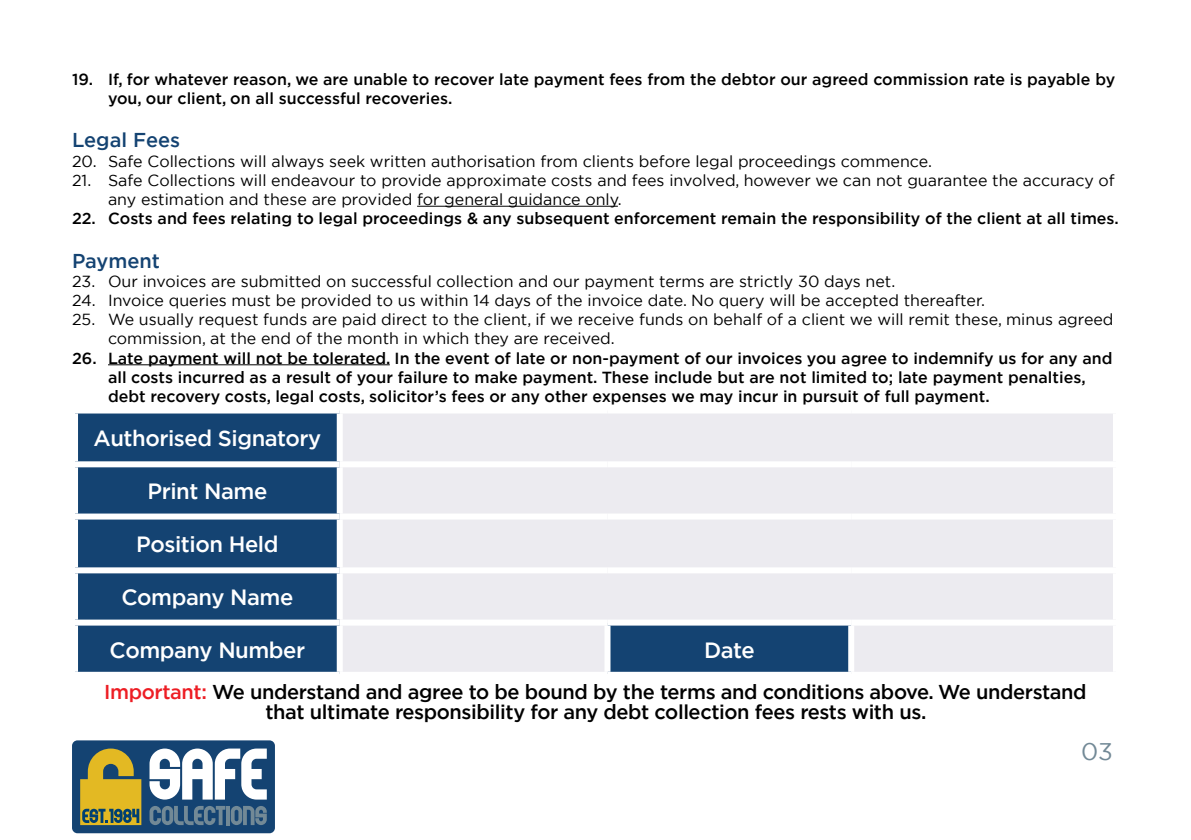
<style>
.page{position:relative;width:1191px;height:840px;background:#fff}
.page>*{position:absolute;margin:0;border:0;box-sizing:border-box;transform-origin:0 0}
.t1{font:24px "Gotham";color:#728996}
.t2{font:500 22px "Gotham";letter-spacing:-.02em;color:#fff}
.t3{font:500 20px/20px "Gotham";letter-spacing:-.02em;color:#000;text-align:center}
.t4{font:500 20px "Gotham";color:#144372}
.t5{font:16px/19.2px "Gotham";color:#000}
.t6{font:500 16px/19.2px "Gotham";color:#000}
.s1{color:#ed1d24}
</style>
<div class="page">
<div style="left:72px;top:740px;width:203px;height:92px;background:#144372;border-radius:5px"></div>
<svg style="left:80px;top:748px;width:61px;height:76px"></svg>
<svg style="left:149px;top:748px;width:118px;height:51px"></svg>
<hr style="left:226px;top:805px;width:4px;height:19px;background:#728996">
<svg style="left:149px;top:806px;width:76px;height:18px"></svg>
<svg style="left:231px;top:806px;width:36px;height:18px"></svg>
<hr style="left:417px;top:206px;width:201px;height:1px;background:#000">
<hr style="left:108px;top:364px;width:282px;height:1px;background:#000">
<div style="left:78px;top:413px;width:259px;height:258px;background:#144372"></div>
<svg style="left:343px;top:413px;width:770px;height:258px;background:#dfe1e8"></svg>
<div style="left:340px;top:461px;width:267px;height:6px;background:#fff"></div>
<div style="left:607px;top:461px;width:244px;height:6px;background:#fff"></div>
<div style="left:851px;top:461px;width:268px;height:6px;background:#fff"></div>
<div style="left:340px;top:513px;width:267px;height:6px;background:#fff"></div>
<div style="left:607px;top:513px;width:244px;height:6px;background:#fff"></div>
<div style="left:851px;top:513px;width:268px;height:6px;background:#fff"></div>
<div style="left:340px;top:567px;width:267px;height:6px;background:#fff"></div>
<div style="left:607px;top:567px;width:244px;height:6px;background:#fff"></div>
<div style="left:851px;top:567px;width:268px;height:6px;background:#fff"></div>
<div style="left:340px;top:619px;width:267px;height:6px;background:#fff"></div>
<div style="left:607px;top:619px;width:244px;height:6px;background:#fff"></div>
<div style="left:604px;top:625px;width:6px;height:46px;background:#fff"></div>
<div style="left:851px;top:619px;width:268px;height:6px;background:#fff"></div>
<div style="left:848px;top:625px;width:6px;height:46px;background:#fff"></div>
<div style="left:72px;top:461px;width:268px;height:6px;background:#fff"></div>
<div style="left:72px;top:513px;width:268px;height:6px;background:#fff"></div>
<div style="left:72px;top:567px;width:268px;height:6px;background:#fff"></div>
<div style="left:72px;top:619px;width:268px;height:6px;background:#fff"></div>
<p class="t6" style="left:108px;top:69px;width:1008px;text-indent:-36px">19. If, for whatever reason, we are unable to recover late payment fees from the debtor our agreed commission rate is payable by you, our client, on all successful recoveries.</p>
<p class="t4" style="left:72px;top:127px;width:110px">Legal Fees</p>
<p class="t5" style="left:72px;top:151px;width:861px">20. Safe Collections will always seek written authorisation from clients before legal proceedings commence.</p>
<p class="t5" style="left:108px;top:170px;width:1008px;text-indent:-36px">21. Safe Collections will endeavour to provide approximate costs and fees involved, however we can not guarantee the accuracy of any estimation and these are provided for general guidance only.</p>
<p class="t6" style="left:72px;top:209px;width:1048px">22. Costs and fees relating to legal proceedings &amp; any subsequent enforcement remain the responsibility of the client at all times.</p>
<p class="t4" style="left:72px;top:247px;width:90px">Payment</p>
<p class="t5" style="left:72px;top:271px;width:824px">23. Our invoices are submitted on successful collection and our payment terms are strictly 30 days net.</p>
<p class="t5" style="left:72px;top:290px;width:914px">24. Invoice queries must be provided to us within 14 days of the invoice date. No query will be accepted thereafter.</p>
<p class="t5" style="left:108px;top:309px;width:1007px;text-indent:-36px">25. We usually request funds are paid direct to the client, if we receive funds on behalf of a client we will remit these, minus agreed commission, at the end of the month in which they are received.</p>
<p class="t6" style="left:108px;top:348px;width:1006px;text-indent:-36px">26. Late payment will not be tolerated. In the event of late or non-payment of our invoices you agree to indemnify us for any and all costs incurred as a result of your failure to make payment. These include but are not limited to; late payment penalties, debt recovery costs, legal costs, solicitor’s fees or any other expenses we may incur in pursuit of full payment.</p>
<p class="t2" style="left:93px;top:424px;width:229px">Authorised Signatory</p>
<p class="t2" style="left:147px;top:477px;width:121px">Print Name</p>
<p class="t2" style="left:136px;top:529px;width:144px">Position Held</p>
<p class="t2" style="left:121px;top:582px;width:173px">Company Name</p>
<p class="t2" style="left:110px;top:635px;width:197px">Company Number</p>
<p class="t2" style="left:704px;top:635px;width:52px">Date</p>
<p class="t3" style="left:104px;top:681px;width:984px"><span class="s1">Important:</span> We understand and agree to be bound by the terms and conditions above. We understand that ultimate responsibility for any debt collection fees rests with us.</p>
<h1 class="t1" style="left:1081px;top:735px;width:33px">03</h1>
</div>
